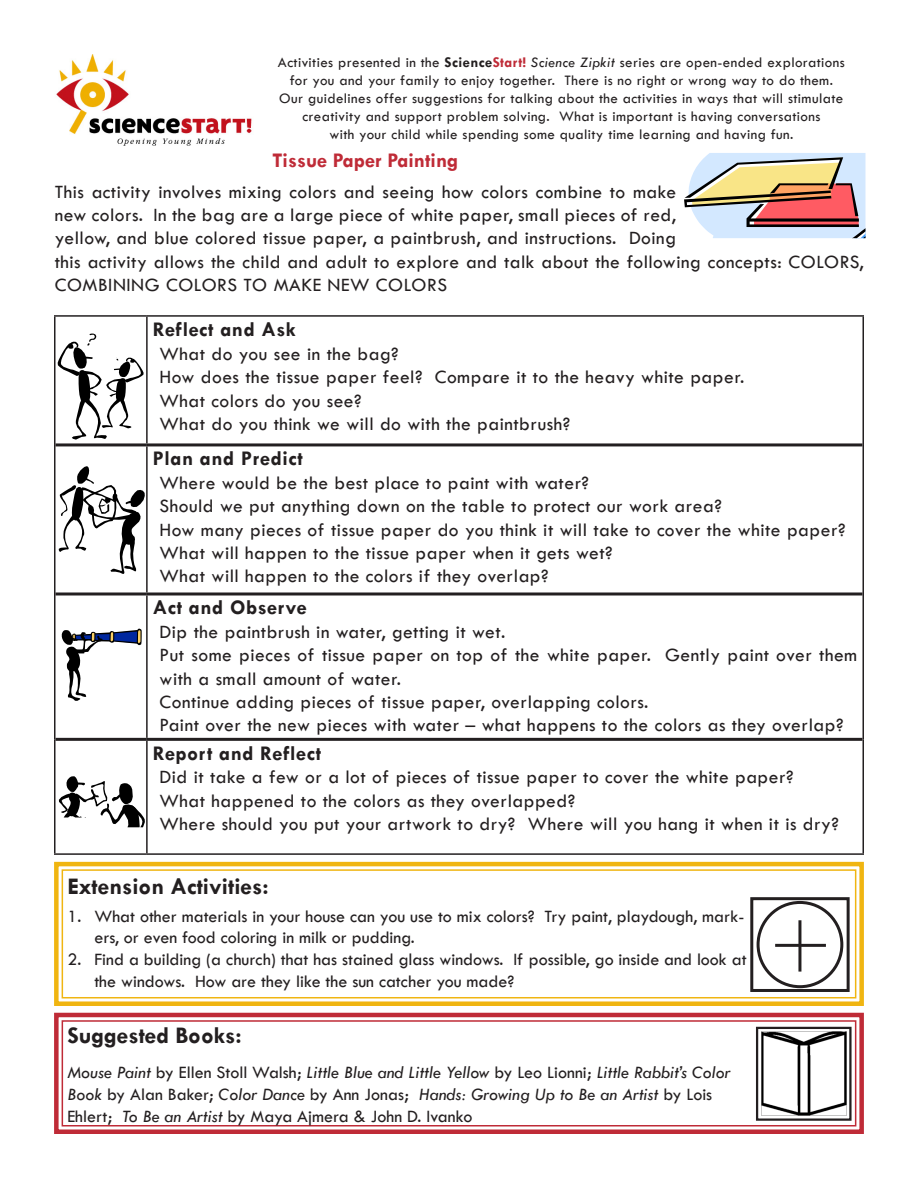
<style>
.page{position:relative;width:918px;height:1188px;background:#fff}
.page>*{position:absolute;margin:0;border:0;box-sizing:border-box;transform-origin:0 0}
.t1{font:700 24px "Tw Cen";color:#231f20}
.Body{font:700 21px "Tw Cen";letter-spacing:.025em;color:#231f20}
.Head_1{font:700 21px "Tw Cen";color:#bf2b37}
.Body-2{font:19.5px/23.4px "Tw Cen";letter-spacing:.025em;color:#231f20}
.t2{font:18px/21.6px "Tw Cen";color:#231f20}
.t3{font:italic 18px/21.6px "Tw Cen";color:#231f20}
.Head_1-2{font:15px/18px "Tw Cen";letter-spacing:.025em;color:#231f20;text-align:center}
.s1{font-weight:700}
.s2{font-weight:700;color:#bf2b37}
.s3{font-style:italic}
.s4{font-style:normal}
</style>
<div class="page">
<svg style="left:54px;top:1012px;width:810px;height:122px"></svg>
<div style="left:62px;top:1020px;width:794px;height:107px;border:2px solid #bf2b37"></div>
<svg style="left:759px;top:1030px;width:90px;height:88px"></svg>
<img style="left:762px;top:1031px;width:84px;height:84px">
<div style="left:756px;top:1027px;width:96px;height:94px;border:2px solid #231f20"></div>
<hr style="left:54px;top:315px;width:93px;height:2px;background:#231f20">
<hr style="left:54px;top:317px;width:2px;height:128px;background:#231f20">
<hr style="left:147px;top:315px;width:717px;height:2px;background:#231f20">
<hr style="left:146px;top:317px;width:2px;height:126px;background:#231f20">
<hr style="left:862px;top:317px;width:2px;height:128px;background:#231f20">
<hr style="left:54px;top:445px;width:2px;height:149px;background:#231f20">
<hr style="left:146px;top:446px;width:2px;height:146px;background:#231f20">
<hr style="left:862px;top:445px;width:2px;height:149px;background:#231f20">
<hr style="left:54px;top:594px;width:2px;height:145px;background:#231f20">
<hr style="left:146px;top:596px;width:2px;height:142px;background:#231f20">
<hr style="left:862px;top:594px;width:2px;height:145px;background:#231f20">
<hr style="left:54px;top:739px;width:2px;height:114px;background:#231f20">
<hr style="left:146px;top:741px;width:2px;height:112px;background:#231f20">
<hr style="left:862px;top:739px;width:2px;height:114px;background:#231f20">
<hr style="left:54px;top:853px;width:93px;height:2px;background:#231f20">
<hr style="left:147px;top:853px;width:717px;height:2px;background:#231f20">
<hr style="left:56px;top:443px;width:91px;height:3px;background:#231f20">
<hr style="left:147px;top:443px;width:715px;height:3px;background:#231f20">
<hr style="left:56px;top:592px;width:91px;height:3px;background:#231f20">
<hr style="left:147px;top:592px;width:715px;height:3px;background:#231f20">
<hr style="left:56px;top:738px;width:91px;height:3px;background:#231f20">
<hr style="left:147px;top:738px;width:715px;height:3px;background:#231f20">
<svg style="left:54px;top:861px;width:810px;height:145px"></svg>
<div style="left:62px;top:869px;width:794px;height:129px;border:2px solid #f0b511"></div>
<div style="left:752px;top:899px;width:96px;height:91px;background:#fff"></div>
<div style="left:750px;top:897px;width:100px;height:95px;border:3px solid #231f20"></div>
<div style="left:757px;top:901px;width:86px;height:87px;border:3px solid #231f20;border-radius:50%"></div>
<hr style="left:775px;top:944px;width:51px;height:3px;background:#231f20">
<hr style="left:798px;top:920px;width:3px;height:52px;background:#231f20">
<svg style="left:59px;top:776px;width:86px;height:51px"></svg>
<svg style="left:59px;top:466px;width:86px;height:108px"></svg>
<svg style="left:58px;top:334px;width:86px;height:106px"></svg>
<svg style="left:62px;top:629px;width:80px;height:72px"></svg>
<img style="left:56px;top:55px;width:196px;height:91px">
<svg style="left:684px;top:153px;width:182px;height:85px"></svg>
<p class="Head_1-2" style="left:278px;top:53px;width:568px">Activities presented in the <span class="s1">Science</span><span class="s2">Start!</span> <span class="s3">Science Zipkit</span> series are open-ended explorations for you and your family to enjoy together. There is no right or wrong way to do them.<br>Our guidelines offer suggestions for talking about the activities in ways that will stimulate creativity and support problem solving. What is important is having conversations<br>with your child while spending some quality time learning and having fun.</p>
<p class="Head_1" style="left:273px;top:148px;width:187px">Tissue Paper Painting</p>
<p class="Body-2" style="left:55px;top:180px;width:811px">This activity involves mixing colors and seeing how colors combine to make<br>new colors. In the bag are a large piece of white paper, small pieces of red,<br>yellow, and blue colored tissue paper, a paintbrush, and instructions. Doing<br>this activity allows the child and adult to explore and talk about the following concepts: COLORS, COMBINING COLORS TO MAKE NEW COLORS</p>
<p class="Body" style="left:153px;top:317px;width:145px">Reflect and Ask</p>
<p class="Body-2" style="left:160px;top:342px;width:241px">What do you see in the bag?</p>
<p class="Body-2" style="left:160px;top:365px;width:586px">How does the tissue paper feel? Compare it to the heavy white paper.</p>
<p class="Body-2" style="left:160px;top:389px;width:204px">What colors do you see?</p>
<p class="Body-2" style="left:160px;top:412px;width:412px">What do you think we will do with the paintbrush?</p>
<p class="Body" style="left:153px;top:446px;width:152px">Plan and Predict</p>
<p class="Body-2" style="left:160px;top:471px;width:431px">Where would be the best place to paint with water?</p>
<p class="Body-2" style="left:160px;top:494px;width:564px">Should we put anything down on the table to protect our work area?</p>
<p class="Body-2" style="left:160px;top:518px;width:687px">How many pieces of tissue paper do you think it will take to cover the white paper?</p>
<p class="Body-2" style="left:160px;top:541px;width:455px">What will happen to the tissue paper when it gets wet?</p>
<p class="Body-2" style="left:160px;top:565px;width:391px">What will happen to the colors if they overlap?</p>
<p class="Body" style="left:153px;top:595px;width:156px">Act and Observe</p>
<p class="Body-2" style="left:160px;top:620px;width:347px">Dip the paintbrush in water, getting it wet.</p>
<p class="Body-2" style="left:160px;top:643px;width:699px">Put some pieces of tissue paper on top of the white paper. Gently paint over them with a small amount of water.</p>
<p class="Body-2" style="left:160px;top:690px;width:490px">Continue adding pieces of tissue paper, overlapping colors.</p>
<p class="Body-2" style="left:160px;top:714px;width:685px">Paint over the new pieces with water – what happens to the colors as they overlap?</p>
<p class="Body" style="left:153px;top:741px;width:170px">Report and Reflect</p>
<p class="Body-2" style="left:160px;top:765px;width:635px">Did it take a few or a lot of pieces of tissue paper to cover the white paper?</p>
<p class="Body-2" style="left:160px;top:789px;width:417px">What happened to the colors as they overlapped?</p>
<p class="Body-2" style="left:160px;top:812px;width:681px">Where should you put your artwork to dry? Where will you hang it when it is dry?</p>
<p class="t1" style="left:67px;top:872px;width:203px">Extension Activities:</p>
<p class="t2" style="left:94px;top:905px;width:652px;text-indent:-27px">1. What other materials in your house can you use to mix colors? Try paint, playdough, mark&shy;ers, or even food coloring in milk or pudding.</p>
<p class="t2" style="left:94px;top:949px;width:654px;text-indent:-27px">2. Find a building (a church) that has stained glass windows. If possible, go inside and look at the windows. How are they like the sun catcher you made?</p>
<p class="t1" style="left:67px;top:1021px;width:176px">Suggested Books:</p>
<p class="t3" style="left:67px;top:1062px;width:665px">Mouse Paint <span class="s4">by Ellen Stoll Walsh;</span> Little Blue and Little Yellow <span class="s4">by Leo Lionni;</span> Little Rabbit’s Color<br>Book <span class="s4">by Alan Baker;</span> Color Dance <span class="s4">by Ann Jonas;</span> Hands: Growing Up to Be an Artist <span class="s4">by Lois<br>Ehlert;</span> To Be an Artist <span class="s4">by Maya Ajmera &amp; John D. Ivanko</span></p>
</div>
